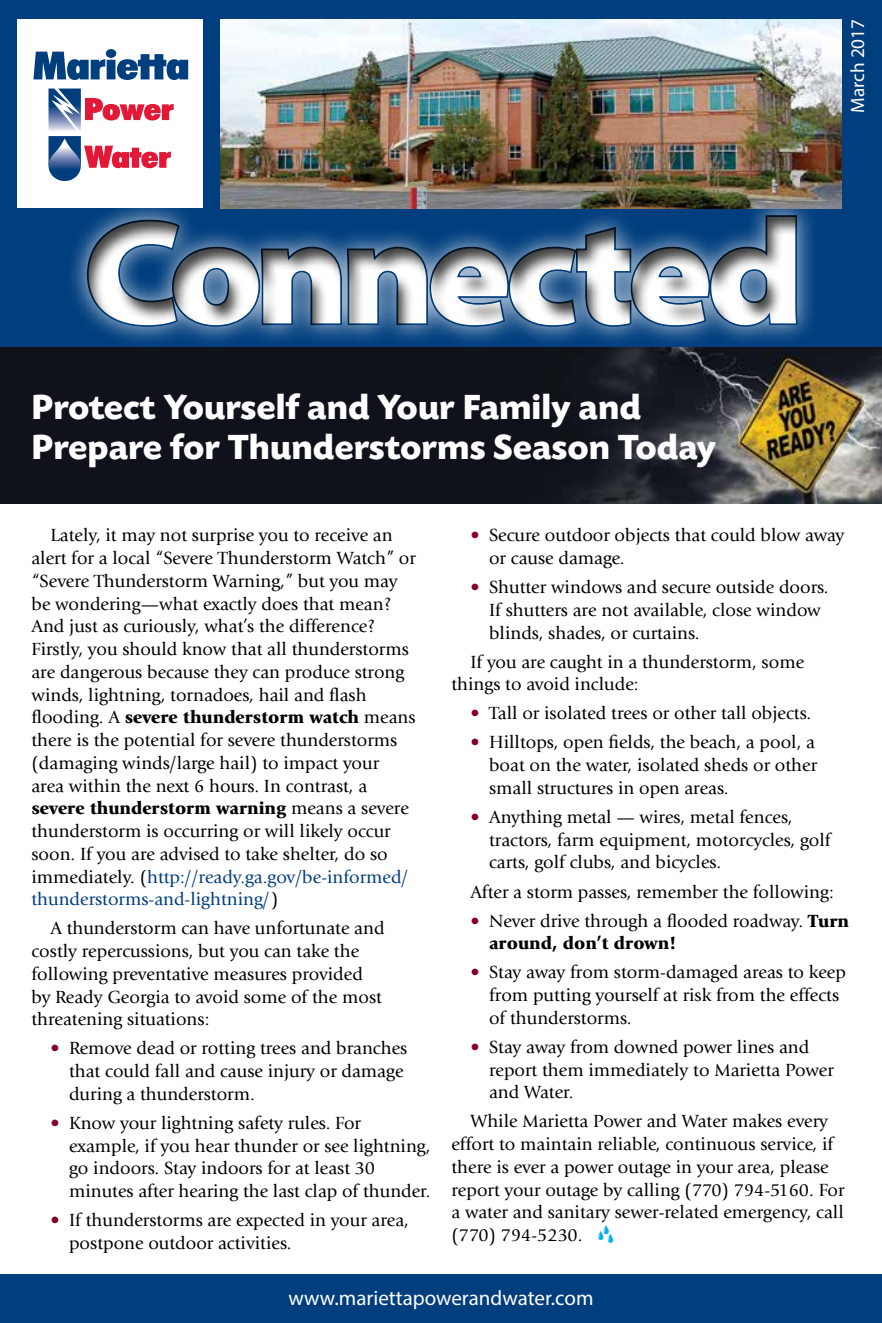
<style>
.page{position:relative;width:882px;height:1323px;background:#fff}
.page>*{position:absolute;margin:0;border:0;box-sizing:border-box;transform-origin:0 0}
.t1{font:900 semi-expanded 148.75px "Myriad Pro";letter-spacing:-.05em;color:#fff}
.t2{font:700 36.75px/40.2px "Today SB";color:#fff}
.t3{font:21px "Myriad Pro";color:#fff}
.t4{font:19.25px "Myriad Pro";color:#fff}
.t5{font:18.38px/22.8px "Giovanni";color:#000}
.s1{font-weight:900}
.s2{color:#003e7e}
.s3{color:#820024}
</style>
<div class="page">
<img style="left:0;top:346px;width:882px;height:158px">
<div style="left:0;top:0;width:882px;height:346px;background:#003e7e"></div>
<div style="left:18px;top:19px;width:185px;height:189px;background:#fff"></div>
<svg style="left:33px;top:49px;width:155px;height:31px"></svg>
<svg style="left:49px;top:89px;width:125px;height:42px"></svg>
<div style="left:49px;top:136px;width:32px;height:29px;background:#003e7e"></div>
<svg style="left:49px;top:138px;width:122px;height:42px"></svg>
<div style="left:9px;top:180px;width:873px;height:189px;background:#000;opacity:.75"></div>
<img style="left:220px;top:19px;width:622px;height:189px">
<div style="left:0;top:1274px;width:882px;height:49px;background:#003e7e"></div>
<h1 class="t1" style="left:83px;top:188px;width:723px">Connected</h1>
<h2 class="t2" style="left:32px;top:387px;width:686px">Protect Yourself and Your Family and<br>Prepare for Thunderstorms Season Today</h2>
<p class="t4" style="left:846px;top:113px;width:95px;rotate:-90deg">March 2017</p>
<p class="t5" style="left:31px;top:524px;width:386px;text-indent:19px">Lately, it may not surprise you to receive an alert for a local “Severe Thunderstorm Watch” or “Severe Thunderstorm Warning,” but you may be wondering—what exactly does that mean?<br>And just as curiously, what’s the difference?<br>Firstly, you should know that all thunderstorms are dangerous because they can produce strong winds, lightning, tornadoes, hail and flash flooding. A <span class="s1">severe thunderstorm watch</span> means there is the potential for severe thunderstorms (damaging winds/large hail) to impact your area within the next 6 hours. In contrast, a <span class="s1">severe thunderstorm warning</span> means a severe thunderstorm is occurring or will likely occur soon. If you are advised to take shelter, do so immediately. (<span class="s2">http://ready.ga.gov/be-informed/ thunderstorms-and-lightning/</span> )</p>
<p class="t5" style="left:31px;top:917px;width:355px;text-indent:19px">A thunderstorm can have unfortunate and costly repercussions, but you can take the following preventative measures provided by Ready Georgia to avoid some of the most threatening situations:</p>
<p class="t5" style="left:69px;top:1037px;width:340px;text-indent:-19px"><span class="s3">•</span> Remove dead or rotting trees and branches that could fall and cause injury or damage during a thunderstorm.</p>
<p class="t5" style="left:69px;top:1112px;width:363px;text-indent:-19px"><span class="s3">•</span> Know your lightning safety rules. For example, if you hear thunder or see lightning, go indoors. Stay indoors for at least 30 minutes after hearing the last clap of thunder.</p>
<p class="t5" style="left:69px;top:1209px;width:341px;text-indent:-19px"><span class="s3">•</span> If thunderstorms are expected in your area, postpone outdoor activities.</p>
<p class="t5" style="left:489px;top:524px;width:357px;text-indent:-19px"><span class="s3">•</span> Secure outdoor objects that could blow away or cause damage.</p>
<p class="t5" style="left:489px;top:576px;width:341px;text-indent:-19px"><span class="s3">•</span> Shutter windows and secure outside doors.<br>If shutters are not available, close window blinds, shades, or curtains.</p>
<p class="t5" style="left:451px;top:650px;width:354px;text-indent:19px">If you are caught in a thunderstorm, some things to avoid include:</p>
<p class="t5" style="left:470px;top:702px;width:342px"><span class="s3">•</span> Tall or isolated trees or other tall objects.</p>
<p class="t5" style="left:489px;top:731px;width:330px;text-align:justify;text-indent:-19px"><span class="s3">•</span> Hilltops, open fields, the beach, a pool, a boat on the water, isolated sheds or other small structures in open areas.</p>
<p class="t5" style="left:489px;top:806px;width:343px;text-indent:-19px"><span class="s3">•</span> Anything metal — wires, metal fences, tractors, farm equipment, motorcycles, golf carts, golf clubs, and bicycles.</p>
<p class="t5" style="left:470px;top:880px;width:365px">After a storm passes, remember the following:</p>
<p class="t5" style="left:489px;top:909px;width:362px;text-indent:-19px"><span class="s3">•</span> Never drive through a flooded roadway. <span class="s1">Turn around, don’t drown!</span></p>
<p class="t5" style="left:489px;top:961px;width:358px;text-indent:-19px"><span class="s3">•</span> Stay away from storm-damaged areas to keep from putting yourself at risk from the effects of thunderstorms.</p>
<p class="t5" style="left:489px;top:1036px;width:346px;text-indent:-19px"><span class="s3">•</span> Stay away from downed power lines and report them immediately to Marietta Power and Water.</p>
<p class="t5" style="left:451px;top:1110px;width:395px;text-indent:19px">While Marietta Power and Water makes every effort to maintain reliable, continuous service, if there is ever a power outage in your area, please report your outage by calling (770) 794-5160. For a water and sanitary sewer-related emergency, call (770) 794-5230.</p>
<p class="t3" style="left:288px;top:1285px;width:307px">www.mariettapowerandwater.com</p>
</div>
